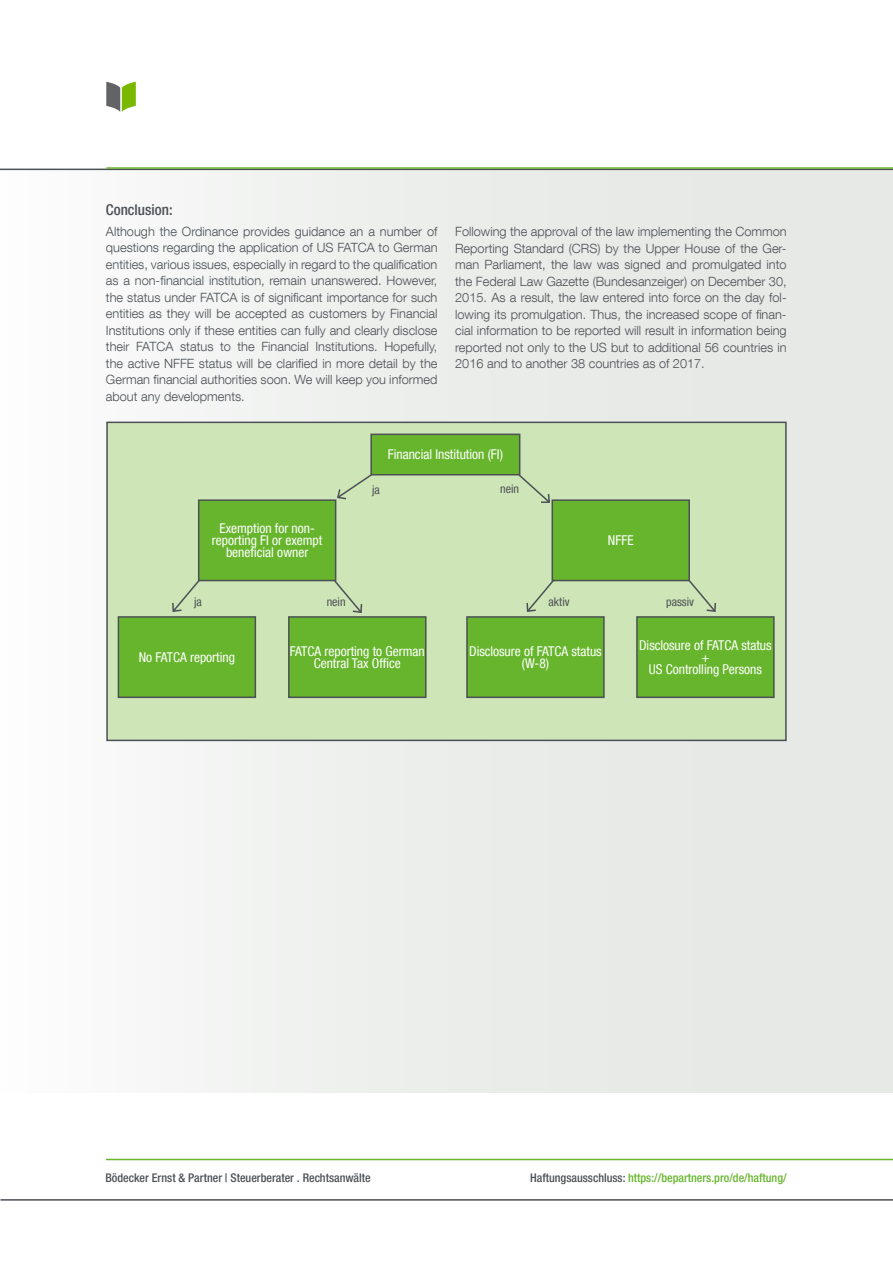
<style>
.page{position:relative;width:893px;height:1263px;background:#fff}
.page>*{position:absolute;margin:0;border:0;box-sizing:border-box;transform-origin:0 0}
.t1{font:500 condensed 15px "Helvetica Neue LT Com";color:#4b5055}
.t2{font:condensed 13.5px/12px "Helvetica Neue LT Com";color:#fff;text-align:center}
.t3{font:300 12.75px/16.5px "Helvetica Neue LT Com";color:#4b5055;text-align:justify}
.t4{font:500 condensed 12px "Helvetica Neue LT Com";color:#67b52c}
.t5{font:500 condensed 12px "Helvetica Neue LT Com";color:#4b5055}
.t6{font:condensed 12px "Helvetica Neue LT Com";color:#4b5055}
.s1{color:#4b5055}
</style>
<div class="page">
<div style="left:0;top:170px;width:893px;height:923px;background:linear-gradient(to right,#f9faf9,#e2e5e2)"></div>
<hr style="left:0;top:169px;width:893px;height:1px;background:#4b5055">
<hr style="left:106px;top:167px;width:787px;height:2px;background:#67b52c">
<svg style="left:106px;top:82px;width:30px;height:30px"></svg>
<hr style="left:106px;top:1159px;width:787px;height:1px;background:#67b52c">
<hr style="left:0;top:1199px;width:893px;height:1px;background:#4b5055">
<div style="left:106px;top:422px;width:681px;height:319px;background:#cee5b7;border:2px solid #4b5055"></div>
<div style="left:371px;top:434px;width:149px;height:41px;background:#67b52c"></div>
<div style="left:370px;top:434px;width:150px;height:41px;border:2px solid #4b5055"></div>
<div style="left:199px;top:500px;width:137px;height:80px;background:#67b52c"></div>
<div style="left:198px;top:499px;width:138px;height:82px;border:2px solid #4b5055"></div>
<svg style="left:336px;top:472px;width:38px;height:28px"></svg>
<svg style="left:517px;top:473px;width:33px;height:30px"></svg>
<div style="left:552px;top:500px;width:137px;height:80px;background:#67b52c"></div>
<div style="left:551px;top:499px;width:139px;height:82px;border:2px solid #4b5055"></div>
<svg style="left:172px;top:578px;width:30px;height:34px"></svg>
<svg style="left:333px;top:579px;width:30px;height:34px"></svg>
<svg style="left:526px;top:578px;width:30px;height:34px"></svg>
<svg style="left:686px;top:578px;width:30px;height:34px"></svg>
<div style="left:118px;top:617px;width:137px;height:80px;background:#67b52c"></div>
<div style="left:118px;top:616px;width:138px;height:82px;border:2px solid #4b5055"></div>
<div style="left:289px;top:617px;width:137px;height:80px;background:#67b52c"></div>
<div style="left:288px;top:616px;width:138px;height:82px;border:2px solid #4b5055"></div>
<div style="left:467px;top:617px;width:137px;height:80px;background:#67b52c"></div>
<div style="left:466px;top:616px;width:139px;height:82px;border:2px solid #4b5055"></div>
<div style="left:637px;top:617px;width:137px;height:80px;background:#67b52c"></div>
<div style="left:636px;top:616px;width:139px;height:82px;border:2px solid #4b5055"></div>
<p class="t1" style="left:106px;top:201px;width:68px">Conclusion:</p>
<p class="t3" style="left:106px;top:223px;width:333px">Although the Ordinance provides guidance an a number of questions regarding the application of US FATCA to German entities, various issues, especially in regard to the qualification as a non-financial institution, remain unanswered. However, the status under FATCA is of significant importance for such entities as they will be accepted as customers by Financial Institutions only if these entities can fully and clearly disclose their FATCA status to the Financial Institutions. Hopefully, the active NFFE status will be clarified in more detail by the German financial authorities soon. We will keep you informed about any developments.</p>
<p class="t3" style="left:455px;top:223px;width:333px">Following the approval of the law implementing the Common Reporting Standard (CRS) by the Upper House of the Ger&shy;man Parliament, the law was signed and promulgated into the Federal Law Gazette (Bundesanzeiger) on December 30, 2015. As a result, the law entered into force on the day fol&shy;lowing its promulgation. Thus, the increased scope of finan&shy;cial information to be reported will result in information being reported not only to the US but to additional 56 countries in 2016 and to another 38 countries as of 2017.</p>
<p class="t2" style="left:212px;top:522px;width:112px">Exemption for non&shy;reporting FI or exempt beneficial owner</p>
<p class="t6" style="left:372px;top:482px;width:9px">ja</p>
<p class="t2" style="left:388px;top:448px;width:116px">Financial Institution (FI)</p>
<p class="t6" style="left:500px;top:481px;width:20px">nein</p>
<p class="t2" style="left:608px;top:534px;width:27px">NFFE</p>
<p class="t6" style="left:194px;top:595px;width:9px">ja</p>
<p class="t6" style="left:327px;top:595px;width:20px">nein</p>
<p class="t6" style="left:549px;top:595px;width:23px">aktiv</p>
<p class="t6" style="left:666px;top:595px;width:29px">passiv</p>
<p class="t2" style="left:139px;top:651px;width:98px">No FATCA reporting</p>
<p class="t2" style="left:290px;top:645px;width:136px">FATCA reporting to German<br>Central Tax Office</p>
<p class="t2" style="left:469px;top:645px;width:134px">Disclosure of FATCA status (W-8)</p>
<p class="t2" style="left:639px;top:639px;width:134px">Disclosure of FATCA status +<br>US Controlling Persons</p>
<p class="t5" style="left:105px;top:1170px;width:267px">Bödecker Ernst &amp; Partner | Steuerberater . Rechtsanwälte</p>
<p class="t4" style="left:530px;top:1170px;width:258px"><span class="s1">Haftungsausschluss:</span> https://bepartners.pro/de/haftung/</p>
</div>
